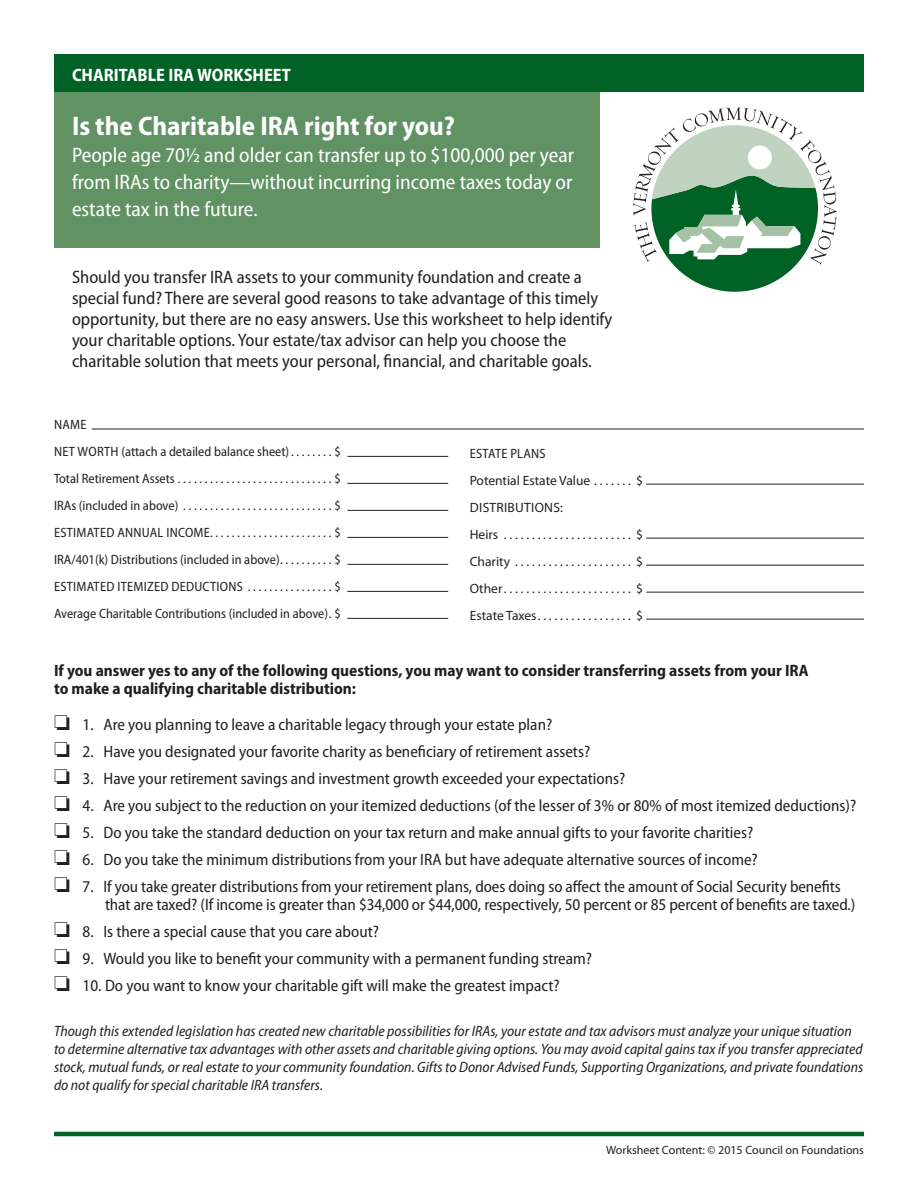
<style>
.page{position:relative;width:918px;height:1188px;background:#fff}
.page>*{position:absolute;margin:0;border:0;box-sizing:border-box;transform-origin:0 0}
.t1{font:700 semi-condensed 27px "Myriad Pro";color:#fff}
.t2{font:semi-condensed 21px/27px "Myriad Pro";color:#fff;text-align:justify}
.t3{font:semi-condensed 18px/21px "Myriad Pro";color:#231f20}
.t4{font:700 semi-condensed 18px "Myriad Pro";color:#fff}
.t5{font:semi-condensed 16.5px/18px "Myriad Pro";color:#231f20}
.t6{font:700 semi-condensed 16.5px/18px "Myriad Pro";color:#231f20}
.t7{font:italic semi-condensed 15px/18px "Myriad Pro";color:#231f20}
.t8{font:semi-condensed 13.5px "Myriad Pro";color:#231f20}
.t9{font:13.5px "Myriad Pro";color:#231f20}
.t10{font:semi-condensed 13.5px "Myriad Pro";letter-spacing:.02em;color:#231f20}
.t11{font:13.5px "Myriad Pro";letter-spacing:.02em;color:#231f20}
.t12{font:12px "Myriad Pro";color:#231f20}
</style>
<div class="page">
<svg style="left:633px;top:108px;width:204px;height:184px"></svg>
<div style="left:54px;top:54px;width:810px;height:38px;background:#006224"></div>
<div style="left:54px;top:92px;width:545px;height:156px;background:#609264"></div>
<hr style="left:54px;top:1132px;width:810px;height:4px;background:#006224">
<hr style="left:92px;top:429px;width:772px;height:1px;background:#231f20">
<hr style="left:646px;top:484px;width:218px;height:1px;background:#231f20">
<hr style="left:646px;top:538px;width:218px;height:1px;background:#231f20">
<hr style="left:646px;top:565px;width:218px;height:1px;background:#231f20">
<hr style="left:646px;top:592px;width:218px;height:1px;background:#231f20">
<hr style="left:646px;top:619px;width:218px;height:1px;background:#231f20">
<hr style="left:347px;top:456px;width:101px;height:1px;background:#231f20">
<hr style="left:347px;top:483px;width:101px;height:1px;background:#231f20">
<hr style="left:347px;top:510px;width:101px;height:1px;background:#231f20">
<hr style="left:347px;top:537px;width:101px;height:1px;background:#231f20">
<hr style="left:347px;top:564px;width:101px;height:1px;background:#231f20">
<hr style="left:347px;top:591px;width:101px;height:1px;background:#231f20">
<hr style="left:347px;top:618px;width:101px;height:1px;background:#231f20">
<p class="t4" style="left:72px;top:63px;width:220px">CHARITABLE IRA WORKSHEET</p>
<p class="t1" style="left:72px;top:109px;width:385px">Is the Charitable IRA right for you?</p>
<p class="t2" style="left:72px;top:141px;width:504px">People age 70½ and older can transfer up to $100,000 per year from IRAs to charity—without incurring income taxes today or estate tax in the future.</p>
<p class="t3" style="left:72px;top:266px;width:542px">Should you transfer IRA assets to your community foundation and create a special fund? There are several good reasons to take advantage of this timely opportunity, but there are no easy answers. Use this worksheet to help identify your charitable options. Your estate/tax advisor can help you choose the charitable solution that meets your personal, financial, and charitable goals.</p>
<p class="t8" style="left:54px;top:416px;width:34px">NAME</p>
<p class="t8" style="left:54px;top:443px;width:239px">NET WORTH (attach a detailed balance sheet).........</p>
<p class="t8" style="left:334px;top:443px;width:8px">$</p>
<p class="t8" style="left:54px;top:470px;width:125px">Total Retirement Assets..............................</p>
<p class="t8" style="left:334px;top:470px;width:8px">$</p>
<p class="t8" style="left:54px;top:497px;width:131px">IRAs (included in above) .............................</p>
<p class="t8" style="left:334px;top:497px;width:8px">$</p>
<p class="t10" style="left:54px;top:524px;width:160px">ESTIMATED ANNUAL INCOME........................</p>
<p class="t8" style="left:334px;top:524px;width:8px">$</p>
<p class="t8" style="left:54px;top:551px;width:230px">IRA/401(k) Distributions (included in above)...........</p>
<p class="t8" style="left:334px;top:551px;width:8px">$</p>
<p class="t10" style="left:54px;top:578px;width:195px">ESTIMATED ITEMIZED DEDUCTIONS.................</p>
<p class="t8" style="left:334px;top:578px;width:8px">$</p>
<p class="t8" style="left:54px;top:605px;width:288px">Average Charitable Contributions (included in above).. $</p>
<p class="t10" style="left:470px;top:445px;width:77px">ESTATE PLANS</p>
<p class="t9" style="left:470px;top:473px;width:175px">Potential Estate Value . . . . . . . $</p>
<p class="t11" style="left:470px;top:500px;width:95px">DISTRIBUTIONS:</p>
<p class="t9" style="left:470px;top:527px;width:175px">Heirs . . . . . . . . . . . . . . . . . . . . . . . $</p>
<p class="t9" style="left:470px;top:554px;width:175px">Charity . . . . . . . . . . . . . . . . . . . . . $</p>
<p class="t9" style="left:470px;top:581px;width:175px">Other . . . . . . . . . . . . . . . . . . . . . . . $</p>
<p class="t9" style="left:470px;top:608px;width:175px">Estate Taxes . . . . . . . . . . . . . . . . . $</p>
<p class="t6" style="left:54px;top:661px;width:756px">If you answer yes to any of the following questions, you may want to consider transferring assets from your IRA to make a qualifying charitable distribution:</p>
<p class="t5" style="left:54px;top:716px;width:500px">❏ 1. Are you planning to leave a charitable legacy through your estate plan?</p>
<p class="t5" style="left:54px;top:743px;width:538px">❏ 2. Have you designated your favorite charity as beneficiary of retirement assets?</p>
<p class="t5" style="left:54px;top:770px;width:573px">❏ 3. Have your retirement savings and investment growth exceeded your expectations?</p>
<p class="t5" style="left:54px;top:797px;width:804px">❏ 4. Are you subject to the reduction on your itemized deductions (of the lesser of 3% or 80% of most itemized deductions)?</p>
<p class="t5" style="left:54px;top:824px;width:701px">❏ 5. Do you take the standard deduction on your tax return and make annual gifts to your favorite charities?</p>
<p class="t5" style="left:54px;top:851px;width:705px">❏ 6. Do you take the minimum distributions from your IRA but have adequate alternative sources of income?</p>
<p class="t5" style="left:105px;top:878px;width:752px;text-indent:-51px">❏ 7. If you take greater distributions from your retirement plans, does doing so affect the amount of Social Security benefits that are taxed? (If income is greater than $34,000 or $44,000, respectively, 50 percent or 85 percent of benefits are taxed.)</p>
<p class="t5" style="left:54px;top:923px;width:327px">❏ 8. Is there a special cause that you care about?</p>
<p class="t5" style="left:54px;top:950px;width:540px">❏ 9. Would you like to benefit your community with a permanent funding stream?</p>
<p class="t5" style="left:54px;top:977px;width:507px">❏ 10. Do you want to know your charitable gift will make the greatest impact?</p>
<p class="t7" style="left:54px;top:1022px;width:811px">Though this extended legislation has created new charitable possibilities for IRAs, your estate and tax advisors must analyze your unique situation to determine alternative tax advantages with other assets and charitable giving options. You may avoid capital gains tax if you transfer appreciated stock, mutual funds, or real estate to your community foundation. Gifts to Donor Advised Funds, Supporting Organizations, and private foundations do not qualify for special charitable IRA transfers.</p>
<p class="t12" style="left:606px;top:1143px;width:259px">Worksheet Content: © 2015 Council on Foundations</p>
</div>
